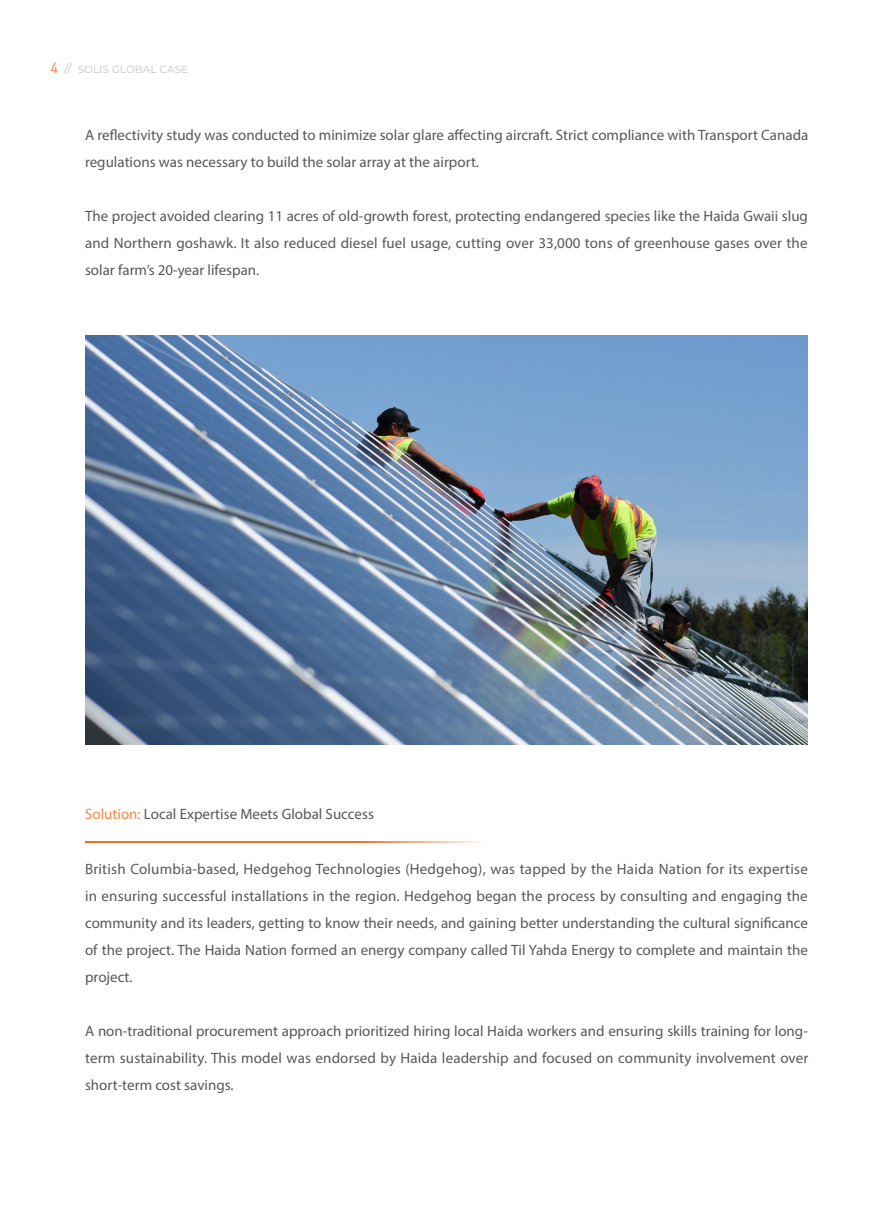
<style>
.page{position:relative;width:893px;height:1212px;background:#fff}
.page>*{position:absolute;margin:0;border:0;box-sizing:border-box;transform-origin:0 0}
.段落样式1{font:15px/27px "Myriad Pro";color:#57585a;text-align:justify}
.t1{font:15px "DIN Pro";color:#f37932}
.t2{font:500 10.5px "Montserrat";color:#d1d2d4}
.s1{color:#f68945}
</style>
<div class="page">
<svg style="left:64px;top:63px;width:9px;height:11px"></svg>
<hr style="left:85px;top:841px;width:404px;height:2px;background:#f36e21">
<img style="left:85px;top:336px;width:723px;height:408px">
<p class="t1" style="left:51px;top:58px;width:9px">4</p>
<p class="t2" style="left:78px;top:62px;width:112px">SOLIS GLOBAL CASE</p>
<p class="段落样式1" style="left:85px;top:121px;width:725px">A reflectivity study was conducted to minimize solar glare affecting aircraft. Strict compliance with Transport Canada regulations was necessary to build the solar array at the airport.</p>
<p class="段落样式1" style="left:85px;top:202px;width:724px">The project avoided clearing 11 acres of old-growth forest, protecting endangered species like the Haida Gwaii slug and Northern goshawk. It also reduced diesel fuel usage, cutting over 33,000 tons of greenhouse gases over the solar farm’s 20-year lifespan.</p>
<p class="段落样式1" style="left:85px;top:801px;width:290px"><span class="s1">Solution:</span> Local Expertise Meets Global Success</p>
<p class="段落样式1" style="left:85px;top:855px;width:724px">British Columbia-based, Hedgehog Technologies (Hedgehog), was tapped by the Haida Nation for its expertise in ensuring successful installations in the region. Hedgehog began the process by consulting and engaging the community and its leaders, getting to know their needs, and gaining better understanding the cultural significance of the project. The Haida Nation formed an energy company called Til Yahda Energy to complete and maintain the project.</p>
<p class="段落样式1" style="left:85px;top:1017px;width:725px">A non-traditional procurement approach prioritized hiring local Haida workers and ensuring skills training for long&shy;term sustainability. This model was endorsed by Haida leadership and focused on community involvement over short-term cost savings.</p>
</div>
